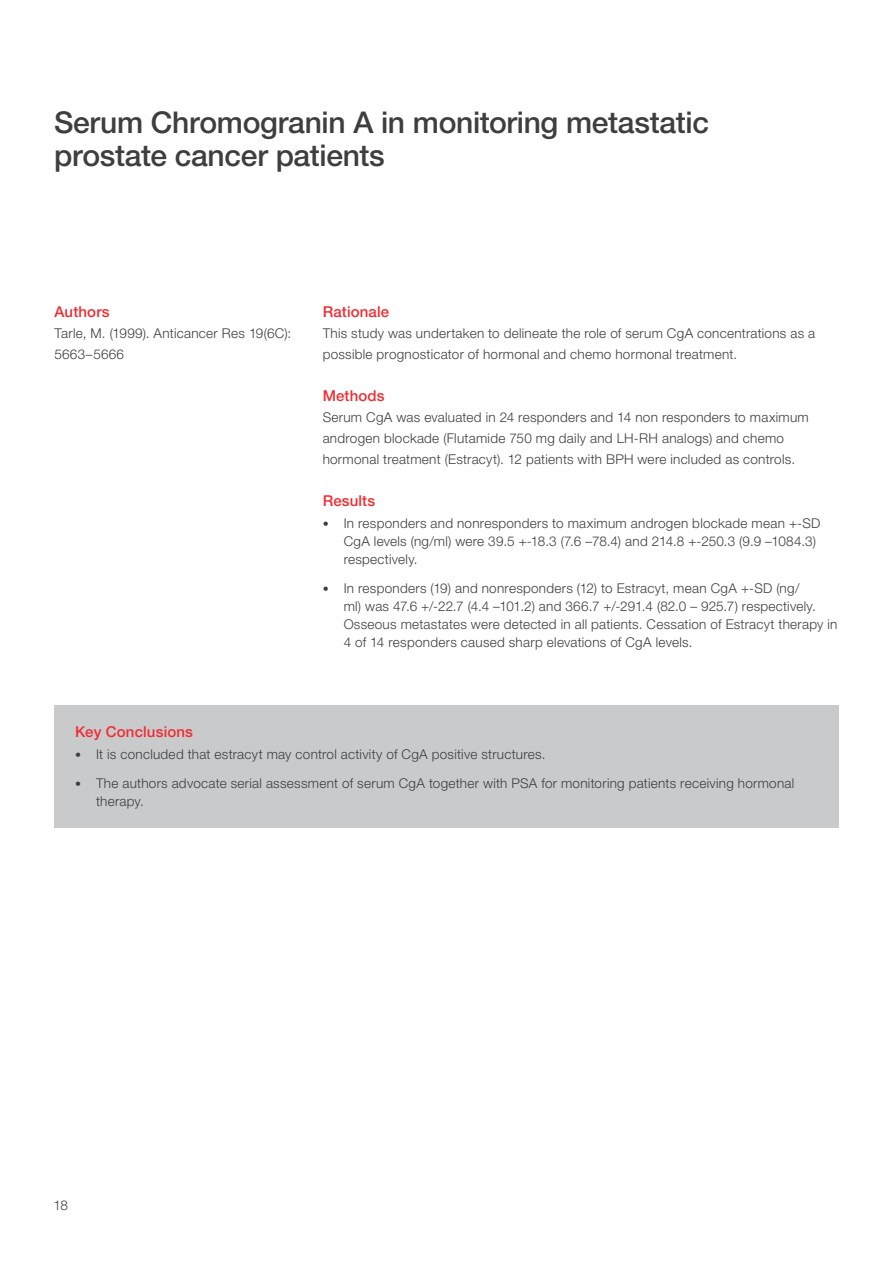
<style>
.page{position:relative;width:893px;height:1263px;background:#fff}
.page>*{position:absolute;margin:0;border:0;box-sizing:border-box;transform-origin:0 0}
.t1{font:500 30px/33px "Helvetica Neue LTW1 G";letter-spacing:-.01em;color:#3e3e3f}
.t2{font:500 15px "Helvetica Neue LTW1 G";letter-spacing:.01em;color:#ee2d33}
.t3{font:300 13.5px/18px "Helvetica Neue LTW1 G";letter-spacing:.02em;color:#3e3e3f}
.s1{font-size:12px}
</style>
<div class="page">
<div style="left:54px;top:705px;width:785px;height:122px;background:#c9cacc"></div>
<h1 class="t1" style="left:54px;top:106px;width:656px">Serum Chromogranin A in monitoring metastatic prostate cancer patients</h1>
<p class="t2" style="left:54px;top:302px;width:57px">Authors</p>
<p class="t3" style="left:54px;top:322px;width:238px;line-height:21px">Tarle, M. (1999). Anticancer Res 19(6C):<br>5663–5666</p>
<p class="t2" style="left:323px;top:302px;width:68px">Rationale</p>
<p class="t3" style="left:323px;top:322px;width:494px;line-height:21px">This study was undertaken to delineate the role of serum CgA concentrations as a possible prognosticator of hormonal and chemo hormonal treatment.</p>
<p class="t2" style="left:323px;top:386px;width:64px">Methods</p>
<p class="t3" style="left:323px;top:406px;width:488px;line-height:21px">Serum CgA was evaluated in 24 responders and 14 non responders to maximum androgen blockade (Flutamide 750 mg daily and LH-RH analogs) and chemo hormonal treatment (Estracyt). 12 patients with BPH were included as controls.</p>
<p class="t2" style="left:323px;top:491px;width:54px">Results</p>
<p class="t3" style="left:344px;top:514px;width:478px;text-indent:-21px"><span class="s1">•</span> In responders and nonresponders to maximum androgen blockade mean +-SD<br>CgA levels (ng/ml) were 39.5 +-18.3 (7.6 –78.4) and 214.8 +-250.3 (9.9 –1084.3) respectively.</p>
<p class="t3" style="left:344px;top:579px;width:495px;text-indent:-21px"><span class="s1">•</span> In responders (19) and nonresponders (12) to Estracyt, mean CgA +-SD (ng/<br>ml) was 47.6 +/-22.7 (4.4 –101.2) and 366.7 +/-291.4 (82.0 – 925.7) respectively.<br>Osseous metastates were detected in all patients. Cessation of Estracyt therapy in 4 of 14 responders caused sharp elevations of CgA levels.</p>
<p class="t2" style="left:75px;top:722px;width:120px">Key Conclusions</p>
<p class="t3" style="left:75px;top:745px;width:472px"><span class="s1">•</span> It is concluded that estracyt may control activity of CgA positive structures.</p>
<p class="t3" style="left:96px;top:774px;width:700px;text-indent:-21px"><span class="s1">•</span> The authors advocate serial assessment of serum CgA together with PSA for monitoring patients receiving hormonal therapy.</p>
<p class="t3" style="left:53px;top:1196px;width:16px">18</p>
</div>
